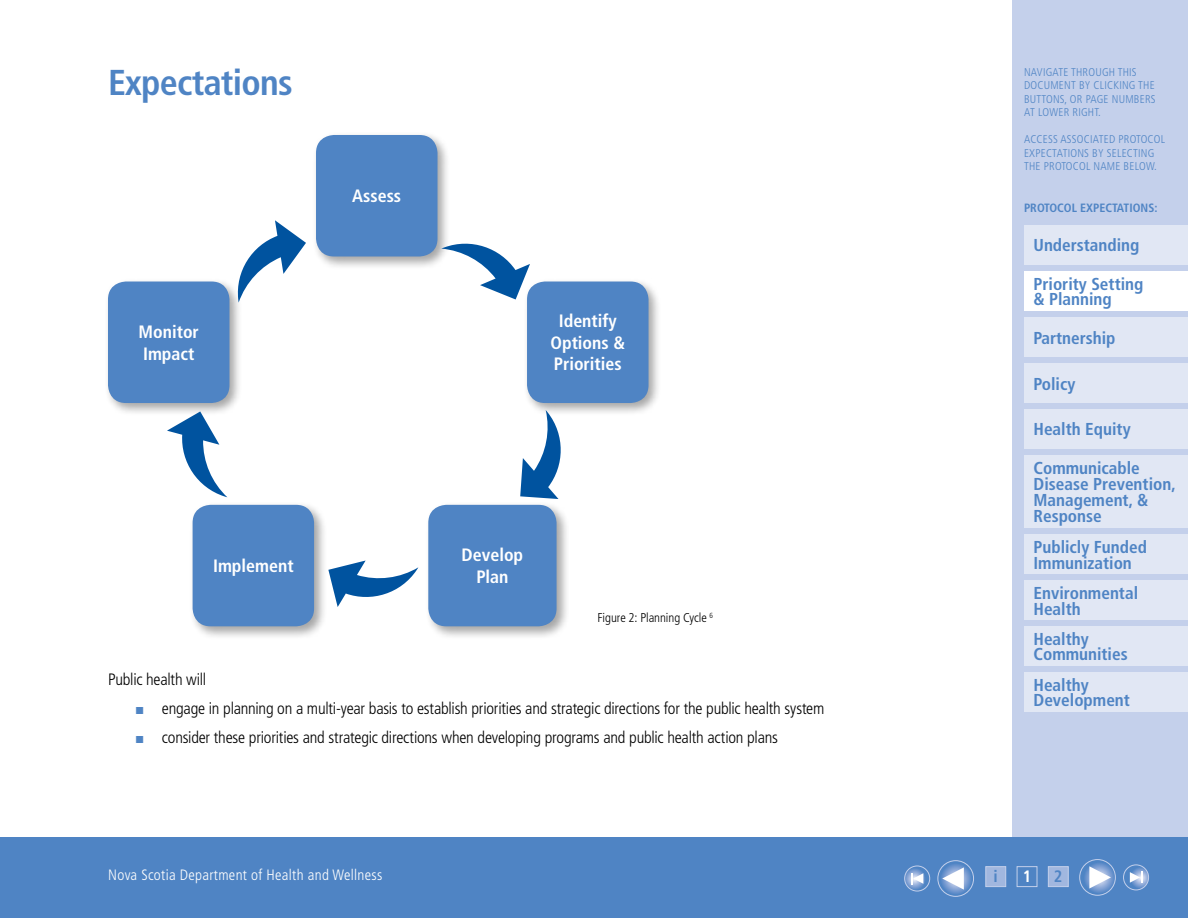
<style>
.page{position:relative;width:1188px;height:918px;background:#fff}
.page>*{position:absolute;margin:0;border:0;box-sizing:border-box;transform-origin:0 0}
.Heading{font:700 condensed 36px "Frutiger LT Std";letter-spacing:-.02em;color:#4f84c4}
.Navigation{font:700 condensed 17.85px/21.6px "Frutiger LT Std";color:#fff}
.t1{font:700 condensed 17.25px/15.8px "Frutiger LT Std";color:#4f84c4}
.Body_Indented{font:300 condensed 16.5px "Frutiger LT Std";letter-spacing:-.015em;color:#000}
.Body{font:300 condensed 16.5px "Frutiger LT Std";letter-spacing:-.015em;color:#000}
.Next_Page{font:700 condensed 16.5px "Frutiger LT Std";color:#4f84c4}
.Page_Number{font:700 condensed 16.5px "Frutiger LT Std";color:#fff}
.t2{font:300 condensed 15px "Frutiger LT Std";letter-spacing:.02em;color:#fff}
.Footnote{font:300 condensed 12.75px "Frutiger LT Std";letter-spacing:-.005em;color:#000}
.t3{font:700 condensed 12px "Frutiger LT Std";color:#4f84c4}
.t4{font:300 condensed 11.25px/13.5px "Frutiger LT Std";letter-spacing:.02em;color:#4f84c4}
.s1{color:#4f84c4}
</style>
<div class="page">
<div style="left:1012px;top:0;width:176px;height:839px;background:#c4d0eb"></div>
<div style="left:0;top:837px;width:1188px;height:81px;background:#4f84c4"></div>
<div style="left:1024px;top:225px;width:164px;height:39px;background:#e1e7f4"></div>
<div style="left:1024px;top:535px;width:164px;height:39px;background:#e1e7f4"></div>
<div style="left:1024px;top:581px;width:164px;height:39px;background:#e1e7f4"></div>
<div style="left:1024px;top:626px;width:164px;height:40px;background:#e1e7f4"></div>
<div style="left:1024px;top:672px;width:164px;height:40px;background:#e1e7f4"></div>
<svg style="left:1124px;top:865px;width:25px;height:25px"></svg>
<div style="left:1123px;top:865px;width:26px;height:25px;border:1px solid #c4d0eb;border-radius:50%"></div>
<svg style="left:1130px;top:872px;width:12px;height:11px"></svg>
<svg style="left:905px;top:866px;width:25px;height:25px"></svg>
<div style="left:905px;top:866px;width:25px;height:25px;border:1px solid #c4d0eb;border-radius:50%"></div>
<svg style="left:911px;top:873px;width:12px;height:11px"></svg>
<svg style="left:1080px;top:860px;width:35px;height:35px"></svg>
<div style="left:1080px;top:859px;width:36px;height:36px;border:1px solid #c4d0eb;border-radius:50%"></div>
<svg style="left:1089px;top:866px;width:22px;height:23px"></svg>
<svg style="left:938px;top:861px;width:36px;height:35px"></svg>
<div style="left:938px;top:860px;width:36px;height:37px;border:1px solid #c4d0eb;border-radius:50%"></div>
<svg style="left:942px;top:867px;width:22px;height:23px"></svg>
<div style="left:985px;top:866px;width:21px;height:21px;background:#a1b7df;border:1px solid #c4d0eb"></div>
<div style="left:1017px;top:866px;width:20px;height:21px;background:#4f84c4;border:1px solid #c4d0eb"></div>
<div style="left:1048px;top:866px;width:21px;height:21px;background:#a1b7df;border:1px solid #c4d0eb"></div>
<div style="left:1024px;top:271px;width:164px;height:40px;background:#fff"></div>
<div style="left:1024px;top:363px;width:164px;height:40px;background:#e1e7f4"></div>
<div style="left:1024px;top:318px;width:164px;height:39px;background:#e1e7f4"></div>
<div style="left:1024px;top:409px;width:164px;height:40px;background:#e1e7f4"></div>
<div style="left:1024px;top:455px;width:164px;height:73px;background:#e1e7f4"></div>
<div style="left:313px;top:132px;width:138px;height:138px;background:#000;opacity:.35"></div>
<div style="left:316px;top:135px;width:122px;height:121px;background:#4f84c4;border-radius:18px"></div>
<div style="left:425px;top:502px;width:144px;height:138px;background:#000;opacity:.35"></div>
<div style="left:428px;top:505px;width:129px;height:121px;background:#4f84c4;border-radius:18px"></div>
<div style="left:189px;top:502px;width:138px;height:138px;background:#000;opacity:.35"></div>
<div style="left:193px;top:505px;width:121px;height:121px;background:#4f84c4;border-radius:18px"></div>
<div style="left:105px;top:278px;width:138px;height:138px;background:#000;opacity:.35"></div>
<div style="left:108px;top:282px;width:122px;height:121px;background:#4f84c4;border-radius:18px"></div>
<div style="left:524px;top:278px;width:138px;height:138px;background:#000;opacity:.35"></div>
<div style="left:527px;top:282px;width:122px;height:121px;background:#4f84c4;border-radius:18px"></div>
<svg style="left:441px;top:238px;width:89px;height:62px"></svg>
<svg style="left:235px;top:220px;width:71px;height:83px"></svg>
<svg style="left:520px;top:410px;width:45px;height:89px"></svg>
<svg style="left:167px;top:411px;width:60px;height:86px"></svg>
<svg style="left:328px;top:561px;width:90px;height:46px"></svg>
<p class="Heading" style="left:108px;top:61px;width:186px">Expectations</p>
<p class="Navigation" style="left:139px;top:321px;width:62px">Monitor</p>
<p class="Navigation" style="left:143px;top:343px;width:53px">Impact</p>
<p class="Navigation" style="left:352px;top:185px;width:51px">Assess</p>
<p class="Navigation" style="left:559px;top:310px;width:60px">Identify</p>
<p class="Navigation" style="left:550px;top:332px;width:76px">Options &amp;<br>Priorities</p>
<p class="Navigation" style="left:213px;top:555px;width:82px">Implement</p>
<p class="Navigation" style="left:462px;top:544px;width:63px">Develop</p>
<p class="Navigation" style="left:476px;top:566px;width:34px">Plan</p>
<p class="Footnote" style="left:597px;top:610px;width:117px">Figure 2: Planning Cycle <sup>6</sup></p>
<p class="Body" style="left:108px;top:670px;width:100px">Public health will</p>
<p class="Body_Indented" style="left:135px;top:699px;width:691px"><span class="s1">▪</span> engage in planning on a multi-year basis to establish priorities and strategic directions for the public health system</p>
<p class="Body_Indented" style="left:135px;top:728px;width:644px"><span class="s1">▪</span> consider these priorities and strategic directions when developing programs and public health action plans</p>
<p class="t4" style="left:1024px;top:65px;width:133px">NAVIGATE THROUGH THIS<br>DOCUMENT BY CLICKING THE<br>BUTTONS, OR PAGE NUMBERS<br>AT LOWER RIGHT.</p>
<p class="t4" style="left:1024px;top:133px;width:143px">ACCESS ASSOCIATED PROTOCOL<br>EXPECTATIONS BY SELECTING<br>THE PROTOCOL NAME BELOW.</p>
<p class="t3" style="left:1024px;top:200px;width:135px">PROTOCOL EXPECTATIONS:</p>
<p class="t1" style="left:1033px;top:237px;width:107px">Understanding</p>
<p class="t1" style="left:1033px;top:276px;width:111px">Priority Setting &amp; Planning</p>
<p class="t1" style="left:1033px;top:330px;width:83px">Partnership</p>
<p class="t1" style="left:1033px;top:376px;width:43px">Policy</p>
<p class="t1" style="left:1033px;top:422px;width:99px">Health Equity</p>
<p class="t1" style="left:1033px;top:461px;width:144px">Communicable<br>Disease Prevention,<br>Management, &amp;<br>Response</p>
<p class="t1" style="left:1033px;top:539px;width:115px">Publicly Funded<br>Immunization</p>
<p class="t1" style="left:1033px;top:585px;width:106px">Environmental<br>Health</p>
<p class="t1" style="left:1033px;top:631px;width:96px">Healthy<br>Communities</p>
<p class="t1" style="left:1033px;top:677px;width:98px">Healthy<br>Development</p>
<p class="t2" style="left:108px;top:866px;width:276px">Nova Scotia Department of Health and Wellness</p>
<p class="Page_Number" style="left:1023px;top:867px;width:10px">1</p>
<p class="Next_Page" style="left:993px;top:867px;width:6px">i</p>
<p class="Next_Page" style="left:1054px;top:867px;width:10px">2</p>
</div>
